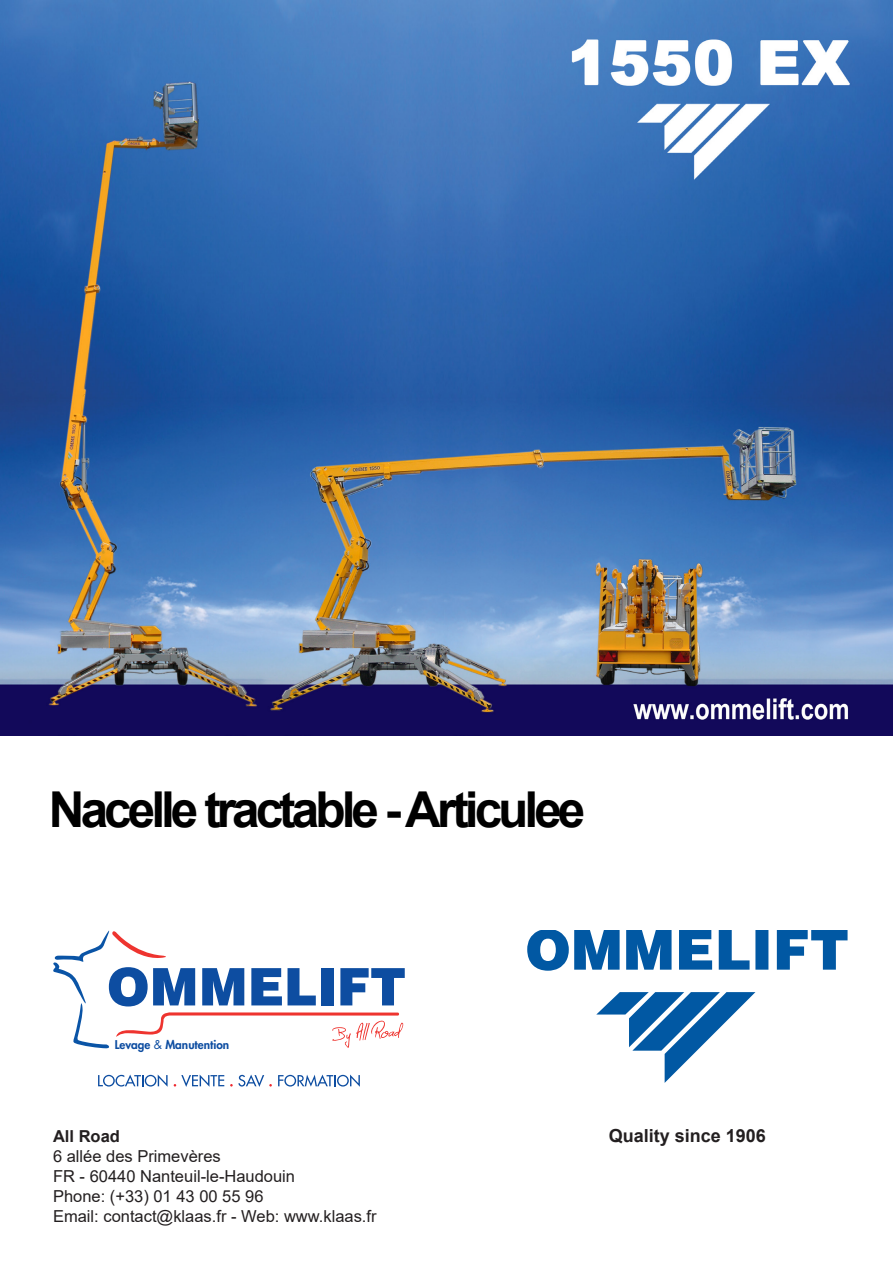
<style>
.page{position:relative;width:893px;height:1263px;background:#fff}
.page>*{position:absolute;margin:0;border:0;box-sizing:border-box;transform-origin:0 0}
.t1{font:700 49.5px "Arial";letter-spacing:-.08em;color:#000}
.t2{font:700 18px "Arial";color:#231f20}
.t3{font:16.5px "Arial";color:#231f20}
.t4{font:700 16.5px "Arial";color:#231f20}
.t5{font:800 11.85px "Futura Std";color:#0d4da1}
.s1{font-weight:400}
</style>
<div class="page">
<img style="left:0;top:0;width:893px;height:736px">
<svg style="left:527px;top:930px;width:320px;height:153px"></svg>
<svg style="left:53px;top:930px;width:352px;height:118px"></svg>
<svg style="left:98px;top:1074px;width:70px;height:13px"></svg>
<svg style="left:174px;top:1074px;width:50px;height:13px"></svg>
<svg style="left:230px;top:1074px;width:42px;height:13px"></svg>
<svg style="left:278px;top:1074px;width:82px;height:13px"></svg>
<p class="t1" style="left:49px;top:774px;width:538px">Nacelle tractable - Articulee</p>
<p class="t5" style="left:115px;top:1037px;width:116px">Levage <span class="s1">&amp;</span> Manutention</p>
<p class="t4" style="left:53px;top:1125px;width:68px">All Road</p>
<p class="t2" style="left:609px;top:1123px;width:159px">Quality since 1906</p>
<p class="t3" style="left:53px;top:1145px;width:169px">6 allée des Primevères</p>
<p class="t3" style="left:53px;top:1165px;width:244px">FR - 60440 Nanteuil-le-Haudouin</p>
<p class="t3" style="left:53px;top:1185px;width:212px">Phone: (+33) 01 43 00 55 96</p>
<p class="t3" style="left:53px;top:1204px;width:325px">Email: contact@klaas.fr - Web: www.klaas.fr</p>
</div>
